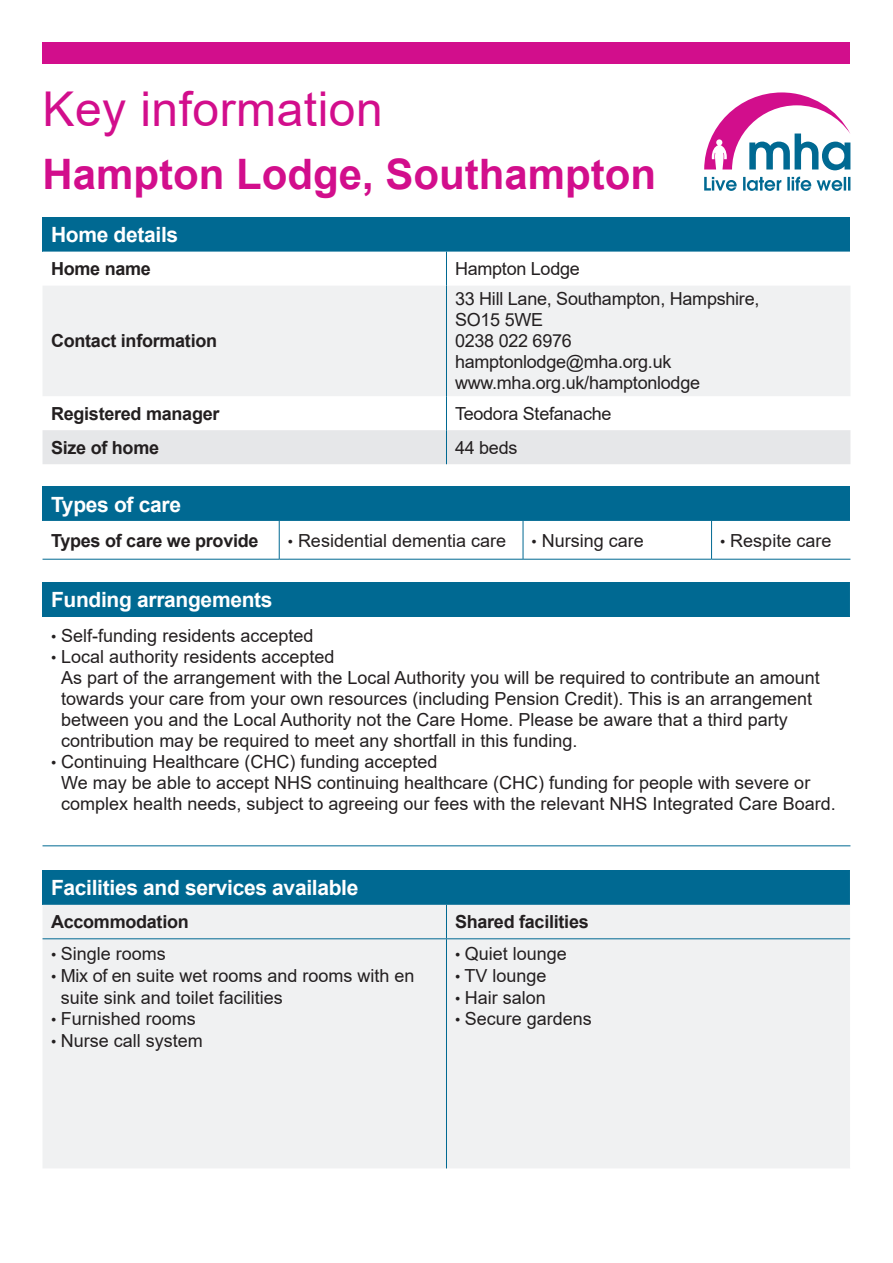
<style>
.page{position:relative;width:893px;height:1263px;background:#fff}
.page>*{position:absolute;margin:0;border:0;box-sizing:border-box;transform-origin:0 0}
.t1{font:48px "Arial";letter-spacing:.01em;color:#d20e8c}
.t2{font:700 42px "Arial";color:#d20e8c}
.t3{font:700 21px "Arial";letter-spacing:-.015em;color:#fff}
.t4{font:18px/21px "Arial";color:#231f20}
.t5{font:700 18px "Arial";letter-spacing:-.015em;color:#231f20}
.s1{font-size:15px}
</style>
<div class="page">
<div style="left:43px;top:218px;width:807px;height:34px;background:#006992"></div>
<div style="left:43px;top:286px;width:807px;height:110px;background:#f0f1f2"></div>
<div style="left:43px;top:430px;width:807px;height:34px;background:#e6e7e9"></div>
<hr style="left:446px;top:252px;width:1px;height:34px;background:#006992">
<hr style="left:446px;top:286px;width:1px;height:110px;background:#006992">
<hr style="left:446px;top:396px;width:1px;height:34px;background:#006992">
<hr style="left:446px;top:430px;width:1px;height:34px;background:#006992">
<div style="left:43px;top:487px;width:807px;height:34px;background:#006992"></div>
<svg style="left:43px;top:521px;width:807px;height:38px"></svg>
<hr style="left:279px;top:521px;width:1px;height:38px;background:#006992">
<hr style="left:43px;top:559px;width:236px;height:1px;background:#006992">
<hr style="left:279px;top:559px;width:244px;height:1px;background:#006992">
<hr style="left:711px;top:559px;width:139px;height:1px;background:#006992">
<hr style="left:523px;top:521px;width:1px;height:38px;background:#006992">
<hr style="left:711px;top:521px;width:1px;height:38px;background:#006992">
<hr style="left:523px;top:559px;width:188px;height:1px;background:#006992">
<div style="left:43px;top:871px;width:807px;height:34px;background:#006992"></div>
<div style="left:43px;top:905px;width:807px;height:263px;background:#f0f1f2"></div>
<hr style="left:446px;top:905px;width:1px;height:33px;background:#006992">
<hr style="left:43px;top:938px;width:403px;height:1px;background:#006992">
<hr style="left:446px;top:939px;width:1px;height:229px;background:#006992">
<hr style="left:446px;top:938px;width:404px;height:1px;background:#006992">
<div style="left:43px;top:582px;width:807px;height:34px;background:#006992"></div>
<hr style="left:43px;top:845px;width:807px;height:1px;background:#006992">
<svg style="left:704px;top:177px;width:146px;height:14px"></svg>
<svg style="left:704px;top:92px;width:146px;height:78px"></svg>
<div style="left:43px;top:43px;width:807px;height:21px;background:#d20e8c"></div>
<p class="t1" style="left:43px;top:76px;width:342px">Key information</p>
<p class="t2" style="left:43px;top:145px;width:615px">Hampton Lodge, Southampton</p>
<p class="t3" style="left:51px;top:220px;width:129px">Home details</p>
<p class="t5" style="left:51px;top:256px;width:101px">Home name</p>
<p class="t4" style="left:455px;top:258px;width:126px">Hampton Lodge</p>
<p class="t5" style="left:51px;top:328px;width:168px">Contact information</p>
<p class="t4" style="left:455px;top:288px;width:306px">33 Hill Lane, Southampton, Hampshire,<br>SO15 5WE<br>0238 022 6976 hamptonlodge@mha.org.uk www.mha.org.uk/hamptonlodge</p>
<p class="t5" style="left:51px;top:401px;width:170px">Registered manager</p>
<p class="t4" style="left:455px;top:403px;width:158px">Teodora Stefanache</p>
<p class="t5" style="left:51px;top:435px;width:110px">Size of home</p>
<p class="t4" style="left:455px;top:437px;width:64px">44 beds</p>
<p class="t3" style="left:51px;top:489px;width:132px">Types of care</p>
<p class="t5" style="left:51px;top:528px;width:209px">Types of care we provide</p>
<p class="t4" style="left:288px;top:530px;width:220px"><span class="s1">•</span> Residential dementia care</p>
<p class="t4" style="left:531px;top:530px;width:114px"><span class="s1">•</span> Nursing care</p>
<p class="t4" style="left:720px;top:530px;width:113px"><span class="s1">•</span> Respite care</p>
<p class="t3" style="left:51px;top:585px;width:223px">Funding arrangements</p>
<p class="t4" style="left:51px;top:625px;width:264px"><span class="s1">•</span> Self-funding residents accepted</p>
<p class="t4" style="left:61px;top:646px;width:760px;text-indent:-10px"><span class="s1">•</span> Local authority residents accepted<br>As part of the arrangement with the Local Authority you will be required to contribute an amount towards your care from your own resources (including Pension Credit). This is an arrangement between you and the Local Authority not the Care Home. Please be aware that a third party contribution may be required to meet any shortfall in this funding.</p>
<p class="t4" style="left:61px;top:751px;width:776px;text-indent:-10px"><span class="s1">•</span> Continuing Healthcare (CHC) funding accepted<br>We may be able to accept NHS continuing healthcare (CHC) funding for people with severe or complex health needs, subject to agreeing our fees with the relevant NHS Integrated Care Board.</p>
<p class="t3" style="left:51px;top:873px;width:309px">Facilities and services available</p>
<p class="t5" style="left:51px;top:909px;width:139px">Accommodation</p>
<p class="t5" style="left:455px;top:909px;width:135px">Shared facilities</p>
<p class="t4" style="left:51px;top:943px;width:116px"><span class="s1">•</span> Single rooms</p>
<p class="t4" style="left:61px;top:965px;width:355px;line-height:21.6px;text-indent:-10px"><span class="s1">•</span> Mix of en suite wet rooms and rooms with en suite sink and toilet facilities</p>
<p class="t4" style="left:51px;top:1008px;width:146px"><span class="s1">•</span> Furnished rooms</p>
<p class="t4" style="left:51px;top:1030px;width:153px"><span class="s1">•</span> Nurse call system</p>
<p class="t4" style="left:455px;top:943px;width:113px"><span class="s1">•</span> Quiet lounge</p>
<p class="t4" style="left:455px;top:965px;width:93px"><span class="s1">•</span> TV lounge</p>
<p class="t4" style="left:455px;top:987px;width:92px"><span class="s1">•</span> Hair salon</p>
<p class="t4" style="left:455px;top:1008px;width:138px"><span class="s1">•</span> Secure gardens</p>
</div>
